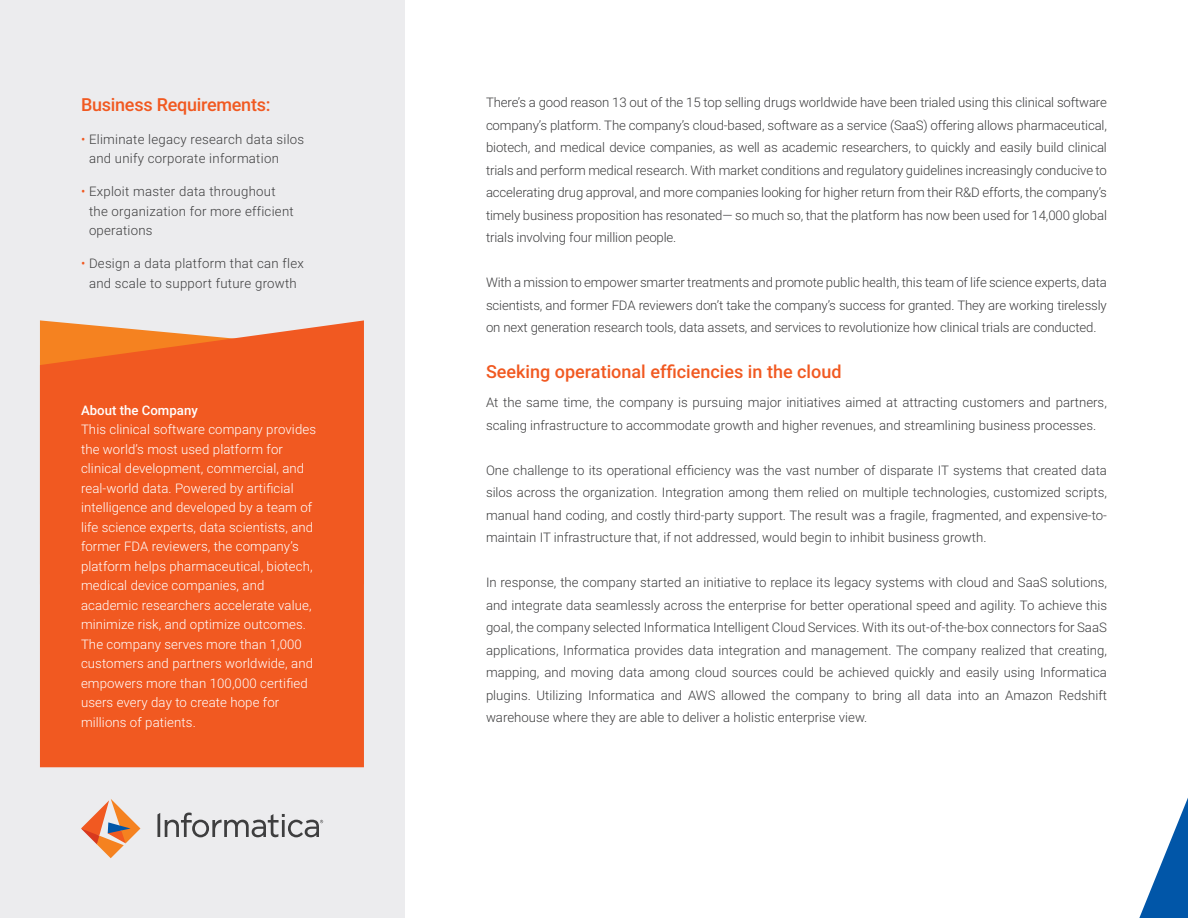
<style>
.page{position:relative;width:1188px;height:918px;background:#fff}
.page>*{position:absolute;margin:0;border:0;box-sizing:border-box;transform-origin:0 0}
.t1{font:500 18px "Roboto";color:#f15921}
.t2{font:300 13.2px/22.5px "Roboto";color:#3e3e3f;text-align:justify}
.t3{font:300 13.2px/19.5px "Roboto";letter-spacing:.01em;color:#fff}
.t4{font:300 13.2px/19.5px "Roboto";letter-spacing:.02em;color:#3e3e3f}
.t5{font:500 13.2px "Roboto";color:#fff}
.s1{color:#f15921}
</style>
<div class="page">
<div style="left:0;top:0;width:405px;height:918px;background:#ececee"></div>
<svg style="left:1139px;top:798px;width:49px;height:120px"></svg>
<svg style="left:81px;top:799px;width:59px;height:59px"></svg>
<svg style="left:157px;top:813px;width:166px;height:24px"></svg>
<div style="left:40px;top:320px;width:324px;height:447px;background:#f15921"></div>
<p class="t1" style="left:81px;top:92px;width:191px">Business Requirements:</p>
<p class="t4" style="left:89px;top:129px;width:217px;text-indent:-8px"><span class="s1">•</span> Eliminate legacy research data silos and unify corporate information</p>
<p class="t4" style="left:89px;top:181px;width:206px;text-indent:-8px"><span class="s1">•</span> Exploit master data throughout the organization for more efficient operations</p>
<p class="t4" style="left:81px;top:253px;width:224px;text-align:center"><span class="s1">•</span> Design a data platform that can flex and scale to support future growth</p>
<p class="t5" style="left:81px;top:401px;width:118px">About the Company</p>
<p class="t3" style="left:81px;top:419px;width:237px">This clinical software company provides the world’s most used platform for clinical development, commercial, and real-world data. Powered by artificial intelligence and developed by a team of life science experts, data scientists, and former FDA reviewers, the company’s platform helps pharmaceutical, biotech, medical device companies, and academic researchers accelerate value, minimize risk, and optimize outcomes.<br>The company serves more than 1,000 customers and partners worldwide, and empowers more than 100,000 certified users every day to create hope for millions of patients.</p>
<p class="t2" style="left:486px;top:91px;width:623px">There’s a good reason 13 out of the 15 top selling drugs worldwide have been trialed using this clinical software company’s platform. The company’s cloud-based, software as a service (SaaS) offering allows pharmaceutical, biotech, and medical device companies, as well as academic researchers, to quickly and easily build clinical trials and perform medical research. With market conditions and regulatory guidelines increasingly conducive to accelerating drug approval, and more companies looking for higher return from their R&amp;D efforts, the company’s timely business proposition has resonated— so much so, that the platform has now been used for 14,000 global trials involving four million people.</p>
<p class="t2" style="left:486px;top:271px;width:622px">With a mission to empower smarter treatments and promote public health, this team of life science experts, data scientists, and former FDA reviewers don’t take the company’s success for granted. They are working tirelessly on next generation research tools, data assets, and services to revolutionize how clinical trials are conducted.</p>
<p class="t1" style="left:486px;top:359px;width:357px">Seeking operational efficiencies in the cloud</p>
<p class="t2" style="left:486px;top:391px;width:622px">At the same time, the company is pursuing major initiatives aimed at attracting customers and partners, scaling infrastructure to accommodate growth and higher revenues, and streamlining business processes.</p>
<p class="t2" style="left:486px;top:458px;width:623px">One challenge to its operational efficiency was the vast number of disparate IT systems that created data silos across the organization. Integration among them relied on multiple technologies, customized scripts, manual hand coding, and costly third-party support. The result was a fragile, fragmented, and expensive-to&shy;maintain IT infrastructure that, if not addressed, would begin to inhibit business growth.</p>
<p class="t2" style="left:486px;top:571px;width:623px">In response, the company started an initiative to replace its legacy systems with cloud and SaaS solutions, and integrate data seamlessly across the enterprise for better operational speed and agility. To achieve this goal, the company selected Informatica Intelligent Cloud Services. With its out-of-the-box connectors for SaaS applications, Informatica provides data integration and management. The company realized that creating, mapping, and moving data among cloud sources could be achieved quickly and easily using Informatica plugins. Utilizing Informatica and AWS allowed the company to bring all data into an Amazon Redshift warehouse where they are able to deliver a holistic enterprise view.</p>
</div>
